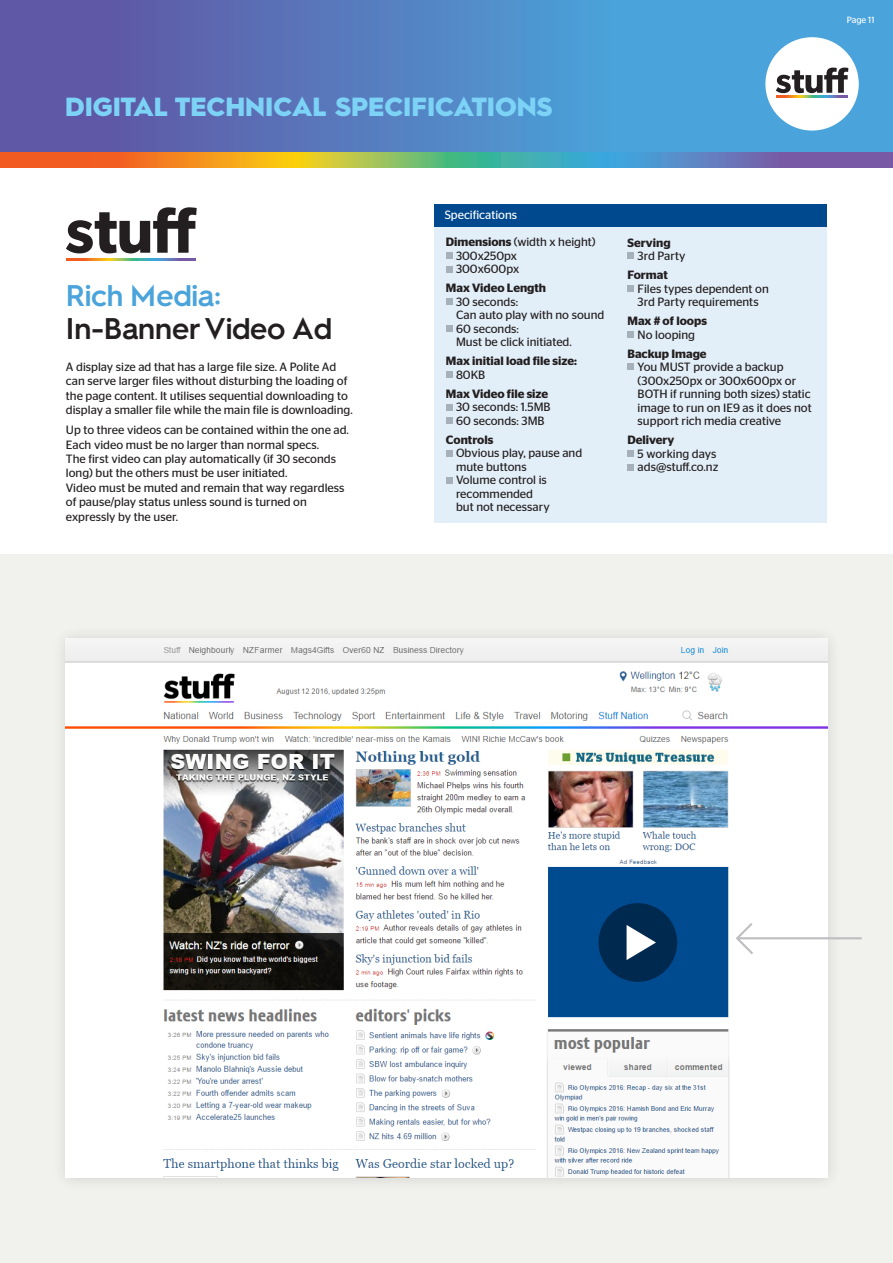
<style>
.page{position:relative;width:893px;height:1263px;background:#fff}
.page>*{position:absolute;margin:0;border:0;box-sizing:border-box;transform-origin:0 0}
.t1{font:600 30px/33px "Hurme Geometric Sans 2";letter-spacing:-.005em;color:#231f20}
.t2{font:900 26.25px "Hurme Geometric Sans 2";color:#7cd3f6}
.Pa4{font:12px/13.5px "Stag Sans";color:#231f20}
.Pa4-2{font:600 12px/13.5px "Stag Sans";color:#231f20}
.t3{font:12px "Stag Sans";color:#fff}
.t4{font:9px "Stag Sans";color:#fff}
.s1{color:#4aa4db}
.s2{font-weight:600}
.s3{font-weight:400}
</style>
<div class="page">
<svg style="left:0;top:0;width:893px;height:153px;background:#5482c2"></svg>
<svg style="left:0;top:153px;width:893px;height:15px;background:#999071"></svg>
<div style="left:765px;top:37px;width:94px;height:94px;background:#fff;border-radius:50%"></div>
<svg style="left:776px;top:68px;width:72px;height:25px"></svg>
<svg style="left:776px;top:96px;width:72px;height:1px"></svg>
<svg style="left:66px;top:207px;width:131px;height:46px"></svg>
<svg style="left:66px;top:258px;width:129px;height:3px"></svg>
<div style="left:434px;top:227px;width:393px;height:296px;background:#e2eef8"></div>
<div style="left:434px;top:204px;width:393px;height:23px;background:#01498e"></div>
<div style="left:0;top:554px;width:893px;height:709px;background:#f1f2ee"></div>
<div style="left:52px;top:624px;width:790px;height:568px;background:#ecede9"></div>
<img style="left:66px;top:639px;width:762px;height:539px">
<div style="left:446px;top:252px;width:6px;height:7px;background:#a6b0ba"></div>
<svg style="left:446px;top:266px;width:6px;height:6px"></svg>
<div style="left:446px;top:298px;width:6px;height:7px;background:#a6b0ba"></div>
<div style="left:446px;top:325px;width:6px;height:7px;background:#a6b0ba"></div>
<div style="left:446px;top:371px;width:6px;height:7px;background:#a6b0ba"></div>
<svg style="left:446px;top:404px;width:6px;height:6px"></svg>
<div style="left:446px;top:417px;width:6px;height:7px;background:#a6b0ba"></div>
<svg style="left:446px;top:450px;width:6px;height:6px"></svg>
<svg style="left:446px;top:477px;width:6px;height:6px"></svg>
<div style="left:627px;top:253px;width:7px;height:6px;background:#a6b0ba"></div>
<div style="left:627px;top:285px;width:7px;height:7px;background:#a6b0ba"></div>
<div style="left:627px;top:331px;width:7px;height:7px;background:#a6b0ba"></div>
<div style="left:627px;top:364px;width:7px;height:6px;background:#a6b0ba"></div>
<div style="left:627px;top:450px;width:7px;height:7px;background:#a6b0ba"></div>
<div style="left:627px;top:464px;width:7px;height:6px;background:#a6b0ba"></div>
<div style="left:598px;top:903px;width:79px;height:79px;background:#002950;border-radius:50%"></div>
<svg style="left:627px;top:925px;width:29px;height:35px"></svg>
<svg style="left:736px;top:923px;width:126px;height:31px"></svg>
<h2 class="t2" style="left:65px;top:89px;width:489px">DIGITAL TECHNICAL SPECIFICATIONS</h2>
<p class="t4" style="left:847px;top:15px;width:29px">Page 11</p>
<p class="t1" style="left:66px;top:277px;width:268px"><span class="s1">Rich Media:<br></span>In-Banner Video Ad</p>
<p class="Pa4" style="left:66px;top:360px;width:288px;line-height:14.4px">A display size ad that has a large file size. A Polite Ad can serve larger files without disturbing the loading of the page content. It utilises sequential downloading to display a smaller file while the main file is downloading.</p>
<p class="Pa4" style="left:66px;top:423px;width:285px;line-height:14.4px">Up to three videos can be contained within the one ad.<br>Each video must be no larger than normal specs.<br>The first video can play automatically (if 30 seconds long) but the others must be user initiated.<br>Video must be muted and remain that way regardless of pause/play status unless sound is turned on expressly by the user.</p>
<p class="t3" style="left:445px;top:208px;width:74px">Specifications</p>
<p class="Pa4" style="left:456px;top:235px;width:141px;text-indent:-10px"><span class="s2">Dimensions</span> (width x height)<br>300x250px<br>300x600px</p>
<p class="Pa4" style="left:456px;top:281px;width:150px;text-indent:-10px"><span class="s2">Max Video Length<br></span>30 seconds:<br>Can auto play with no sound<br>60 seconds:<br>Must be click initiated.</p>
<p class="Pa4-2" style="left:456px;top:354px;width:122px;text-indent:-10px">Max initial load file size:<br><span class="s3">80KB</span></p>
<p class="Pa4" style="left:456px;top:387px;width:96px;text-indent:-10px"><span class="s2">Max Video file size<br></span>30 seconds: 1.5MB<br>60 seconds: 3MB</p>
<p class="Pa4" style="left:456px;top:433px;width:128px;text-indent:-10px"><span class="s2">Controls<br></span>Obvious play, pause and mute buttons<br>Volume control is recommended<br>but not necessary</p>
<p class="Pa4" style="left:638px;top:236px;width:49px;text-indent:-10px"><span class="s2">Serving<br></span>3rd Party</p>
<p class="Pa4" style="left:638px;top:268px;width:133px;text-indent:-10px"><span class="s2">Format<br></span>Files types dependent on<br>3rd Party requirements</p>
<p class="Pa4-2" style="left:627px;top:314px;width:81px;text-align:center">Max # of loops<br><span class="s3">No looping</span></p>
<p class="Pa4" style="left:638px;top:347px;width:176px;text-indent:-10px"><span class="s2">Backup Image<br></span>You MUST provide a backup (300x250px or 300x600px or<br>BOTH if running both sizes) static image to run on IE9 as it does not support rich media creative</p>
<p class="Pa4" style="left:638px;top:433px;width:82px;text-indent:-10px"><span class="s2">Delivery<br></span>5 working days ads@stuff.co.nz</p>
</div>
